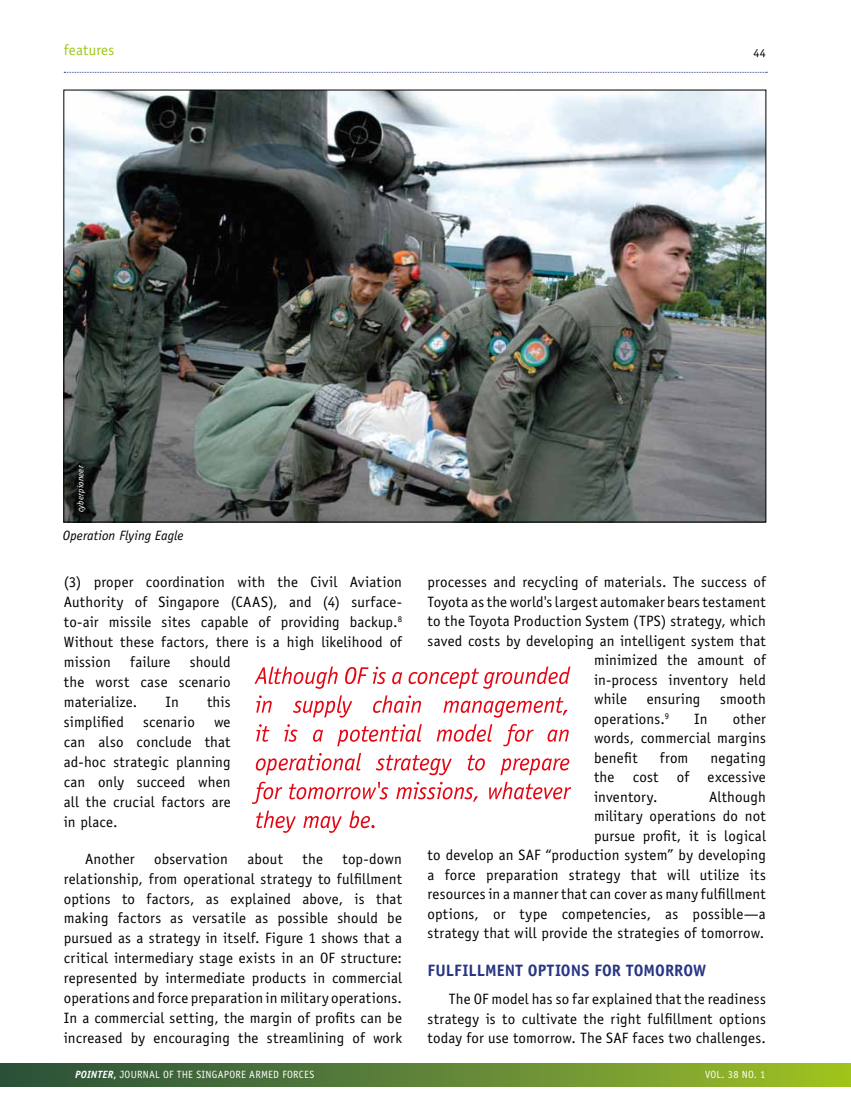
<style>
.page{position:relative;width:851px;height:1106px;background:#fff}
.page>*{position:absolute;margin:0;border:0;box-sizing:border-box;transform-origin:0 0}
.t1{font:700 16.5px "Officina Sans Std";letter-spacing:.005em;color:#283583}
.t2{font:15px/20px "Officina Sans Std";letter-spacing:.015em;color:#000;text-align:justify}
.t3{font:15px "Officina Sans Std";letter-spacing:.015em;color:#a2c617}
.t4{font:italic 13.5px "Officina Sans Std";letter-spacing:.005em;color:#000}
.t5{font:12px "Officina Sans Std";color:#000}
.t6{font:10.5px "Officina Sans Std";letter-spacing:.02em;color:#fff}
.t7{font:italic 9px "Officina Sans Std";letter-spacing:.02em;color:#fff}
.s1{font-weight:700;font-style:italic}
.s2{font-weight:700}
</style>
<div class="page">
<div style="left:0;top:1063px;width:850px;height:23px;background:linear-gradient(to right,#254c40,#9dbf29)"></div>
<svg style="left:64px;top:72px;width:703px;height:1px"></svg>
<img style="left:66px;top:92px;width:698px;height:428px">
<svg style="left:256px;top:810px;width:118px;height:23px"></svg>
<svg style="left:252px;top:781px;width:319px;height:23px"></svg>
<svg style="left:256px;top:753px;width:313px;height:22px"></svg>
<svg style="left:256px;top:724px;width:312px;height:22px"></svg>
<svg style="left:256px;top:695px;width:311px;height:22px"></svg>
<svg style="left:254px;top:666px;width:316px;height:23px"></svg>
<p class="t3" style="left:64px;top:41px;width:52px">features</p>
<p class="t5" style="left:753px;top:46px;width:14px">44</p>
<p class="t7" style="left:75px;top:512px;width:49px;rotate:-90deg">cyberpioneer</p>
<p class="t4" style="left:63px;top:527px;width:122px">Operation Flying Eagle</p>
<p class="t2" style="left:64px;top:572px;width:340px">(3) proper coordination with the Civil Aviation<br>Authority of Singapore (CAAS</p>
<p class="t2" style="left:64px;top:592px;width:340px;text-indent:204px">), and (4) surface&shy;to-air missile sites capable of providing backup.<sup>8<br></sup>Without these factors, there is a high likelihood of mission</p>
<p class="t2" style="left:64px;top:652px;width:168px;text-indent:126px">should the worst case scenario materialize.</p>
<p class="t2" style="left:130px;top:652px;width:42px">failure</p>
<p class="t2" style="left:165px;top:692px;width:15px">In</p>
<p class="t2" style="left:207px;top:692px;width:25px">this</p>
<p class="t2" style="left:64px;top:711px;width:62px">simplified</p>
<p class="t2" style="left:143px;top:711px;width:53px">scenario</p>
<p class="t2" style="left:64px;top:711px;width:168px;text-indent:150px">we can also conclude that ad-hoc strategic planning can only succeed when all the crucial factors are in place.</p>
<p class="t2" style="left:85px;top:848px;width:51px">Another</p>
<p class="t2" style="left:154px;top:848px;width:75px">observation</p>
<p class="t2" style="left:247px;top:848px;width:37px">about</p>
<p class="t2" style="left:302px;top:848px;width:22px">the</p>
<p class="t2" style="left:64px;top:848px;width:340px;text-indent:279px">top-down relationship, from operational strategy to fulfillment options to factors, as explained above, is that making factors as versatile as possible should be pursued as a strategy in itself. Figure 1 shows that a critical intermediary stage exists in an OF structure: represented by intermediate products in commercial operations and force preparation in military operations.<br>In a commercial setting, the margin of profits can be increased by encouraging the streamlining of work</p>
<p class="t2" style="left:427px;top:572px;width:340px">processes and recycling of materials. The success of</p>
<p class="t2" style="left:427px;top:591px;width:340px">Toyota as the world's largest automaker bears testament</p>
<p class="t2" style="left:427px;top:611px;width:340px">to the Toyota Production System (TPS) strategy, which</p>
<p class="t2" style="left:427px;top:630px;width:339px">saved costs by developing an intelligent system that</p>
<p class="t2" style="left:594px;top:650px;width:173px">minimized the amount of</p>
<p class="t2" style="left:594px;top:669px;width:173px">in-process inventory held</p>
<p class="t2" style="left:594px;top:689px;width:34px">while</p>
<p class="t2" style="left:646px;top:689px;width:55px">ensuring</p>
<p class="t2" style="left:720px;top:689px;width:47px">smooth</p>
<p class="t2" style="left:594px;top:708px;width:76px">operations.<sup>9</sup></p>
<p class="t2" style="left:694px;top:708px;width:15px">In</p>
<p class="t2" style="left:594px;top:709px;width:173px;line-height:19.5px;text-indent:139px">other words, commercial margins benefit</p>
<p class="t2" style="left:659px;top:747px;width:30px">from</p>
<p class="t2" style="left:594px;top:748px;width:173px;line-height:19.5px;text-indent:116px">negating the cost of excessive inventory.</p>
<p class="t2" style="left:594px;top:787px;width:173px;line-height:19.5px;text-indent:115px">Although military operations do not pursue profit, it is logical</p>
<p class="t2" style="left:427px;top:845px;width:100px">to develop an SAF</p>
<p class="t2" style="left:427px;top:845px;width:340px;line-height:19.5px;text-indent:118px">“production system” by developing a force preparation strategy that will utilize its resources in a manner that can cover as many fulfillment options, or type competencies, as possible—a strategy that will provide the strategies of tomorrow.</p>
<p class="t1" style="left:427px;top:960px;width:27px">FULFILL</p>
<p class="t1" style="left:485px;top:960px;width:220px">MENT OPTIONS FOR TOMORROW</p>
<p class="t2" style="left:427px;top:989px;width:340px;line-height:19.5px;text-indent:21px">The OF model has so far explained that the readiness strategy is to cultivate the right fulfillment options today for use tomorrow. The SAF</p>
<p class="t2" style="left:632px;top:1028px;width:135px">faces two challenges.</p>
<p class="t6" style="left:75px;top:1068px;width:240px"><span class="s1">POINTER</span><span class="s2">,</span> Journal of the singapore armed forces</p>
<p class="t6" style="left:705px;top:1068px;width:62px">Vol. 38 No. 1</p>
</div>
